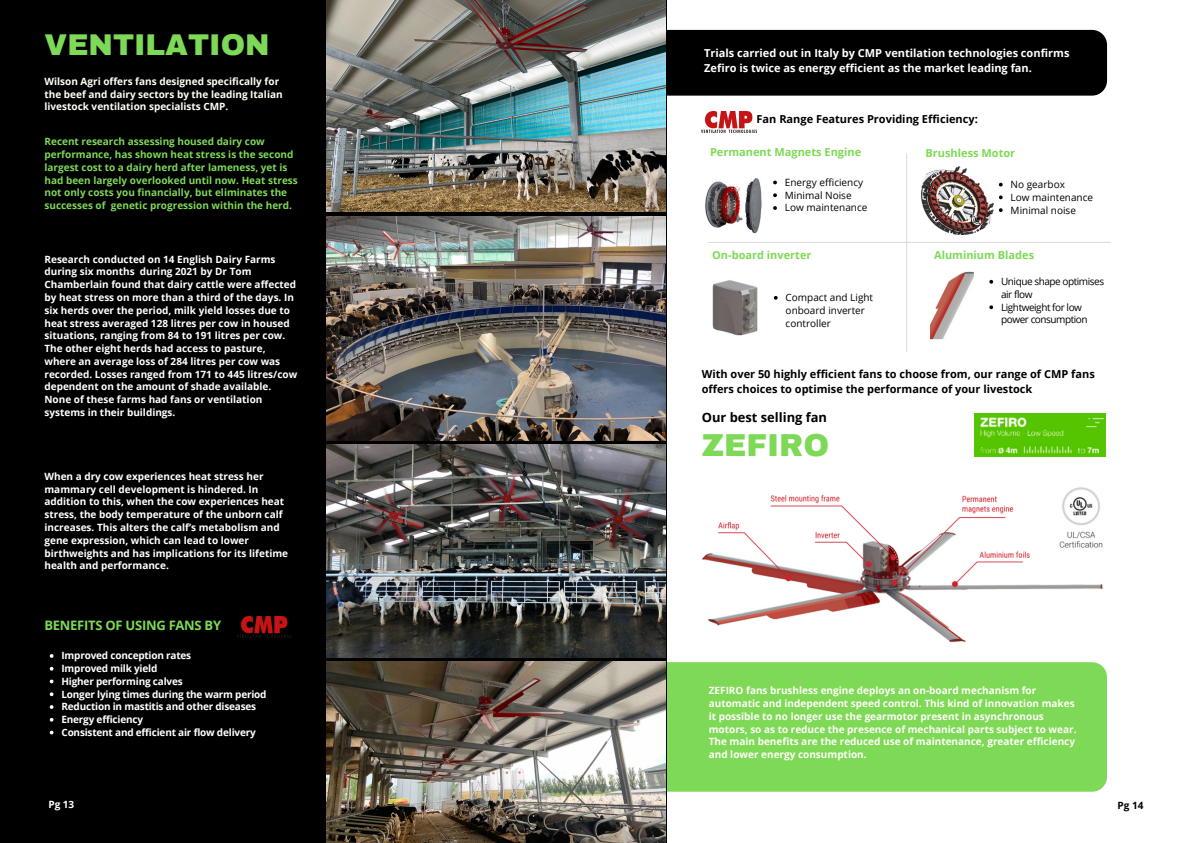
<style>
.page{position:relative;width:1191px;height:843px;background:#fff}
.page>*{position:absolute;margin:0;border:0;box-sizing:border-box;transform-origin:0 0}
.t1{font:900 31px "Archivo";color:#7ed957}
.t2{font:900 29.4px "Archivo";color:#7ed957}
.t3{font:700 13px "Open Sans";letter-spacing:-.02em;color:#7ed957}
.t4{font:700 12.9px "Open Sans";color:#000}
.t5{font:700 11px/14.2px "Open Sans";color:#000}
.t6{font:700 11px/14.2px "Open Sans";color:#fff}
.t7{font:700 11px "Open Sans";color:#7ed957}
.t8{font:700 10px/12.8px "Open Sans";color:#fff}
.t9{font:700 10px/12.8px "Open Sans";color:#fffff8}
.t10{font:700 10px/12.8px "Open Sans";color:#7ed957}
.t11{font:700 10px/12.8px "Open Sans";letter-spacing:-.02em;color:#fff}
.t12{font:10px/12.8px "Open Sans";color:#000}
.t13{font:10px/12.8px "Open Sans";letter-spacing:-.045em;color:#000}
.t14{font:700 10px "Open Sans";color:#000}
</style>
<div class="page">
<div style="left:654px;top:30px;width:452px;height:66px;background:#000;border-radius:15px"></div>
<div style="left:648px;top:662px;width:458px;height:129px;background:#7ed957;border-radius:15px"></div>
<div style="left:0;top:0;width:666px;height:842px;background:#000"></div>
<img style="left:326px;top:216px;width:339px;height:224px">
<img style="left:326px;top:0;width:339px;height:211px">
<img style="left:326px;top:444px;width:339px;height:213px">
<img style="left:326px;top:661px;width:339px;height:181px">
<img style="left:702px;top:487px;width:401px;height:156px">
<img style="left:974px;top:413px;width:130px;height:43px">
<svg style="left:50px;top:679px;width:3px;height:4px"></svg>
<svg style="left:50px;top:692px;width:3px;height:4px"></svg>
<svg style="left:50px;top:730px;width:3px;height:4px"></svg>
<img style="left:705px;top:179px;width:56px;height:55px">
<img style="left:712px;top:280px;width:45px;height:55px">
<img style="left:930px;top:271px;width:43px;height:68px">
<svg style="left:998px;top:195px;width:4px;height:4px"></svg>
<svg style="left:998px;top:208px;width:4px;height:4px"></svg>
<svg style="left:989px;top:280px;width:4px;height:3px"></svg>
<svg style="left:989px;top:305px;width:4px;height:4px"></svg>
<hr style="left:707px;top:242px;width:403px;height:1px;background:#d9d9d9">
<hr style="left:906px;top:153px;width:1px;height:199px;background:#d9d9d9">
<img style="left:921px;top:166px;width:72px;height:68px">
<img style="left:237px;top:616px;width:55px;height:21px">
<svg style="left:773px;top:193px;width:3px;height:4px"></svg>
<svg style="left:773px;top:206px;width:3px;height:4px"></svg>
<img style="left:701px;top:111px;width:55px;height:21px">
<h2 class="t2" style="left:44px;top:29px;width:227px">VENTILATION</h2>
<p class="t9" style="left:44px;top:75px;width:240px">Wilson Agri offers fans designed specifically for the beef and dairy sectors by the leading Italian livestock ventilation specialists CMP.</p>
<p class="t10" style="left:44px;top:135px;width:255px">Recent research assessing housed dairy cow performance, has shown heat stress is the second largest cost to a dairy herd after lameness, yet is had been largely overlooked until now. Heat stress not only costs you financially, but eliminates the successes of genetic progression within the herd.</p>
<p class="t8" style="left:44px;top:252px;width:254px">Research conducted on 14 English Dairy Farms during six months during 2021 by Dr Tom Chamberlain found that dairy cattle were affected by heat stress on more than a third of the days. In six herds over the period, milk yield losses due to heat stress averaged 128 litres per cow in housed situations, ranging from 84 to 191 litres per cow.<br>The other eight herds had access to pasture, where an average loss of 284 litres per cow was recorded. Losses ranged from 171 to 445 litres/cow dependent on the amount of shade available.<br>None of these farms had fans or ventilation systems in their buildings.</p>
<p class="t8" style="left:44px;top:469px;width:245px">When a dry cow experiences heat stress her mammary cell development is hindered. In addition to this, when the cow experiences heat stress, the body temperature of the unborn calf increases. This alters the calf’s metabolism and gene expression, which can lead to lower birthweights and has implications for its lifetime health and performance.</p>
<h3 class="t3" style="left:44px;top:616px;width:178px">BENEFITS OF USING FANS BY</h3>
<p class="t11" style="left:61px;top:648px;width:206px">Improved conception rates<br>Improved milk yield<br>Higher performing calves<br>Longer lying times during the warm period<br>Reduction in mastitis and other diseases<br>Energy efficiency<br>Consistent and efficient air flow delivery</p>
<p class="t6" style="left:704px;top:46px;width:367px">Trials carried out in Italy by CMP ventilation technologies confirms<br>Zefiro is twice as energy efficient as the market leading fan.</p>
<p class="t5" style="left:756px;top:112px;width:223px">Fan Range Features Providing Efficiency:</p>
<p class="t7" style="left:710px;top:144px;width:153px">Permanent Magnets Engine</p>
<p class="t12" style="left:784px;top:175px;width:84px">Energy efficiency<br>Minimal Noise<br>Low maintenance</p>
<p class="t7" style="left:712px;top:247px;width:101px">On-board inverter</p>
<p class="t12" style="left:785px;top:291px;width:89px">Compact and Light onboard inverter controller</p>
<p class="t7" style="left:925px;top:145px;width:91px">Brushless Motor</p>
<p class="t12" style="left:1010px;top:178px;width:84px">No gearbox<br>Low maintenance<br>Minimal noise</p>
<p class="t7" style="left:933px;top:247px;width:102px">Aluminium Blades</p>
<p class="t13" style="left:1001px;top:275px;width:104px">Unique shape optimises air flow<br>Lightweight for low power consumption</p>
<p class="t5" style="left:701px;top:367px;width:394px">With over 50 highly efficient fans to choose from, our range of CMP fans offers choices to optimise the performance of your livestock</p>
<p class="t4" style="left:701px;top:408px;width:127px">Our best selling fan</p>
<h1 class="t1" style="left:701px;top:428px;width:129px">ZEFIRO</h1>
<p class="t9" style="left:708px;top:683px;width:369px">ZEFIRO fans brushless engine deploys an on-board mechanism for automatic and independent speed control. This kind of innovation makes it possible to no longer use the gearmotor present in asynchronous motors, so as to reduce the presence of mechanical parts subject to wear.<br>The main benefits are the reduced use of maintenance, greater efficiency and lower energy consumption.</p>
<p class="t8" style="left:48px;top:797px;width:27px">Pg 13</p>
<p class="t14" style="left:1117px;top:798px;width:27px">Pg 14</p>
</div>
